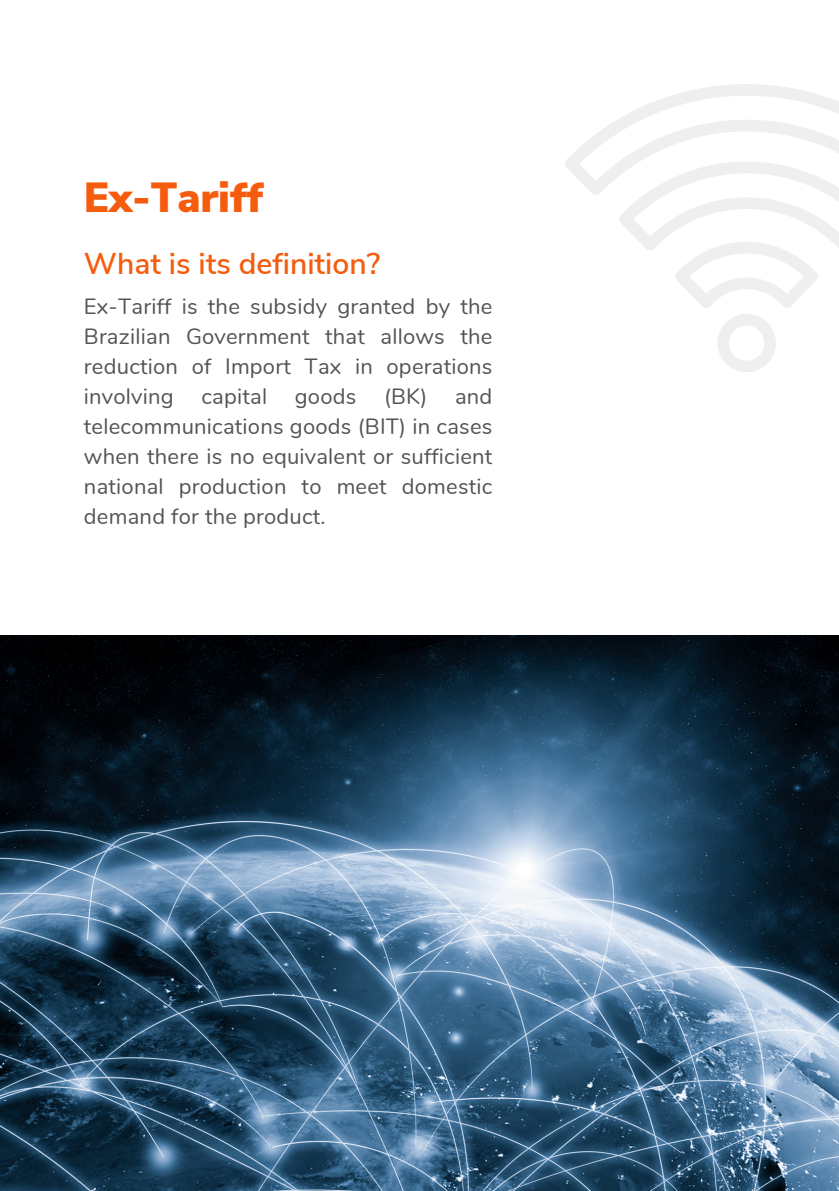
<style>
.page{position:relative;width:839px;height:1191px;background:#fff}
.page>*{position:absolute;margin:0;border:0;box-sizing:border-box;transform-origin:0 0}
.t1{font:900 42px "Nunito Sans";color:#f55c0e}
.t2{font:600 30px "Nunito Sans";color:#f55c0e}
.t3{font:22px/30px "Nunito";letter-spacing:.01em;color:#545454;text-align:justify}
</style>
<div class="page">
<svg style="left:565px;top:84px;width:273px;height:288px"></svg>
<img style="left:0;top:635px;width:838px;height:555px">
<p class="t1" style="left:84px;top:169px;width:181px">Ex-Tariff</p>
<h2 class="t2" style="left:84px;top:244px;width:298px">What is its definition?</h2>
<p class="t3" style="left:84px;top:292px;width:410px">Ex-Tariff is the subsidy granted by the Brazilian Government that allows the reduction of Import Tax in operations involving</p>
<p class="t3" style="left:84px;top:382px;width:410px;text-indent:300px">(BK) and telecommunications goods (BIT) in cases when there is no equivalent or sufficient national production to meet domestic demand for the product.</p>
<p class="t3" style="left:201px;top:382px;width:67px">capital</p>
<p class="t3" style="left:295px;top:382px;width:63px">goods</p>
</div>
